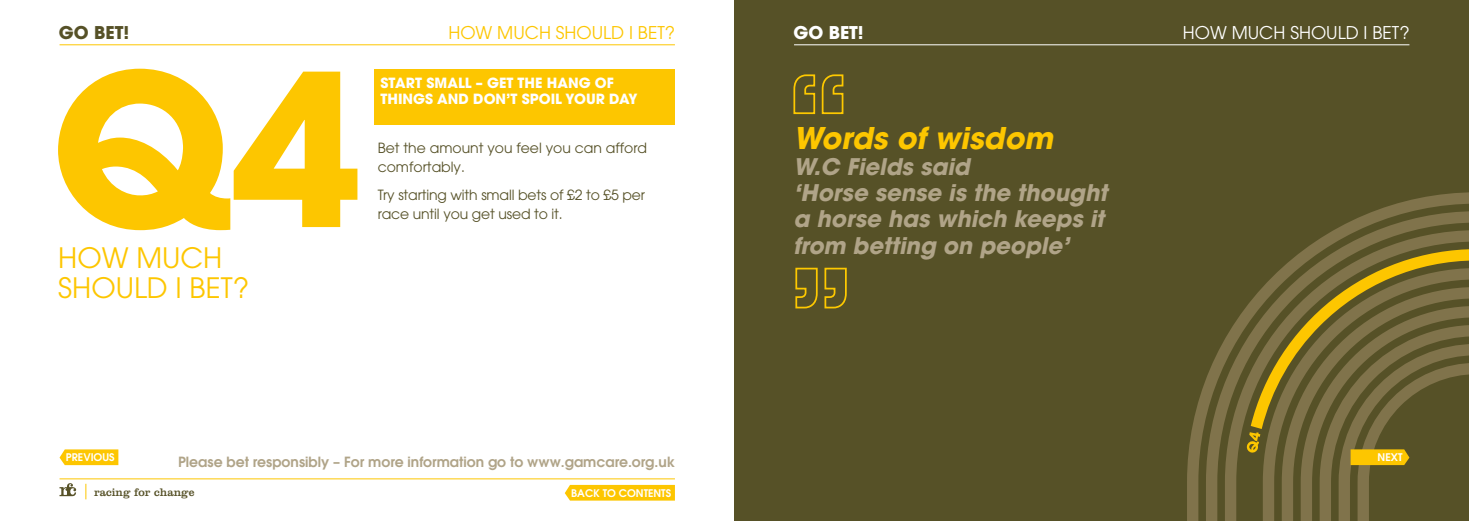
<style>
.page{position:relative;width:1469px;height:521px;background:#fff}
.page>*{position:absolute;margin:0;border:0;box-sizing:border-box;transform-origin:0 0}
.t1{font:700 210px "Avant Garde LT";color:#fdc600}
.t2{font:italic 700 29.75px "Avant Garde LT";color:#fdc600}
.t3{font:28px "Avant Garde LT";color:#fdc600}
.t4{font:italic 700 22.75px/26.2px "Avant Garde LT";color:#b0a488}
.t5{font:17.5px "Avant Garde LT";color:#fdc600}
.t6{font:17.5px "Avant Garde LT";color:#fff}
.t7{font:700 17.5px "Avant Garde LT";color:#565127}
.t8{font:700 17.5px "Avant Garde LT";color:#fff}
.t9{font:14px/19.2px "Avant Garde LT";letter-spacing:-.01em;color:#565127}
.t10{font:600 14px "Avant Garde LT";color:#b0a488}
.t11{font:700 14px/15.8px "Avant Garde LT";color:#fff}
.t12{font:11.38px "Clarendon LT";color:#565127}
.t13{font:600 10.5px "Avant Garde LT";color:#fff}
</style>
<div class="page">
<hr style="left:60px;top:44px;width:615px;height:1px;background:#fdc600">
<hr style="left:60px;top:478px;width:615px;height:1px;background:#fdc600">
<div style="left:374px;top:69px;width:301px;height:56px;background:#fdc600"></div>
<svg style="left:59px;top:483px;width:17px;height:13px"></svg>
<svg style="left:86px;top:484px;width:1px;height:15px"></svg>
<div style="left:734px;top:0;width:734px;height:521px;background:#565127"></div>
<hr style="left:794px;top:44px;width:615px;height:1px;background:#fff">
<svg style="left:793px;top:74px;width:54px;height:235px"></svg>
<svg style="left:1187px;top:192px;width:281px;height:329px"></svg>
<svg style="left:1205px;top:211px;width:263px;height:310px"></svg>
<svg style="left:1224px;top:230px;width:244px;height:291px"></svg>
<svg style="left:1262px;top:429px;width:19px;height:92px;fill:#80734b"></svg>
<svg style="left:1281px;top:429px;width:19px;height:92px;fill:#80734b"></svg>
<svg style="left:1300px;top:429px;width:19px;height:92px;fill:#80734b"></svg>
<svg style="left:1250px;top:249px;width:218px;height:180px"></svg>
<svg style="left:1246px;top:432px;width:14px;height:21px"></svg>
<svg style="left:60px;top:449px;width:58px;height:16px"></svg>
<div style="left:565px;top:485px;width:110px;height:15px;background:#fdc600"></div>
<svg style="left:1319px;top:325px;width:149px;height:196px"></svg>
<p class="t7" style="left:59px;top:21px;width:72px">GO BET!</p>
<p class="t5" style="left:448px;top:22px;width:228px">HOW MUCH SHOULD I BET?</p>
<h1 class="t1" style="left:51px;top:13px;width:311px">Q4</h1>
<h3 class="t3" style="left:58px;top:241px;width:166px">HOW MUCH</h3>
<h3 class="t3" style="left:58px;top:271px;width:192px">SHOULD I BET?</h3>
<p class="t11" style="left:380px;top:75px;width:258px">START SMALL – GET THE HANG OF<br>THINGS AND DON’T SPOIL YOUR DAY</p>
<p class="t9" style="left:378px;top:138px;width:271px">Bet the amount you feel you can afford comfortably.</p>
<p class="t9" style="left:378px;top:185px;width:269px">Try starting with small bets of £2 to £5 per race until you get used to it.</p>
<p class="t13" style="left:66px;top:451px;width:50px">PREVIOUS</p>
<p class="t10" style="left:178px;top:452px;width:498px">Please bet responsibly – For more information go to www.gamcare.org.uk</p>
<p class="t12" style="left:94px;top:486px;width:102px">racing for change</p>
<p class="t13" style="left:571px;top:486px;width:101px">BACK TO CONTENTS</p>
<p class="t8" style="left:793px;top:21px;width:72px">GO BET!</p>
<p class="t6" style="left:1182px;top:22px;width:228px">HOW MUCH SHOULD I BET?</p>
<h2 class="t2" style="left:793px;top:118px;width:261px">Words of wisdom</h2>
<h3 class="t4" style="left:793px;top:153px;width:315px">W.C Fields said<br>‘Horse sense is the thought a horse has which keeps it from betting on people’</h3>
<p class="t13" style="left:1377px;top:450px;width:26px">NEXT</p>
</div>
